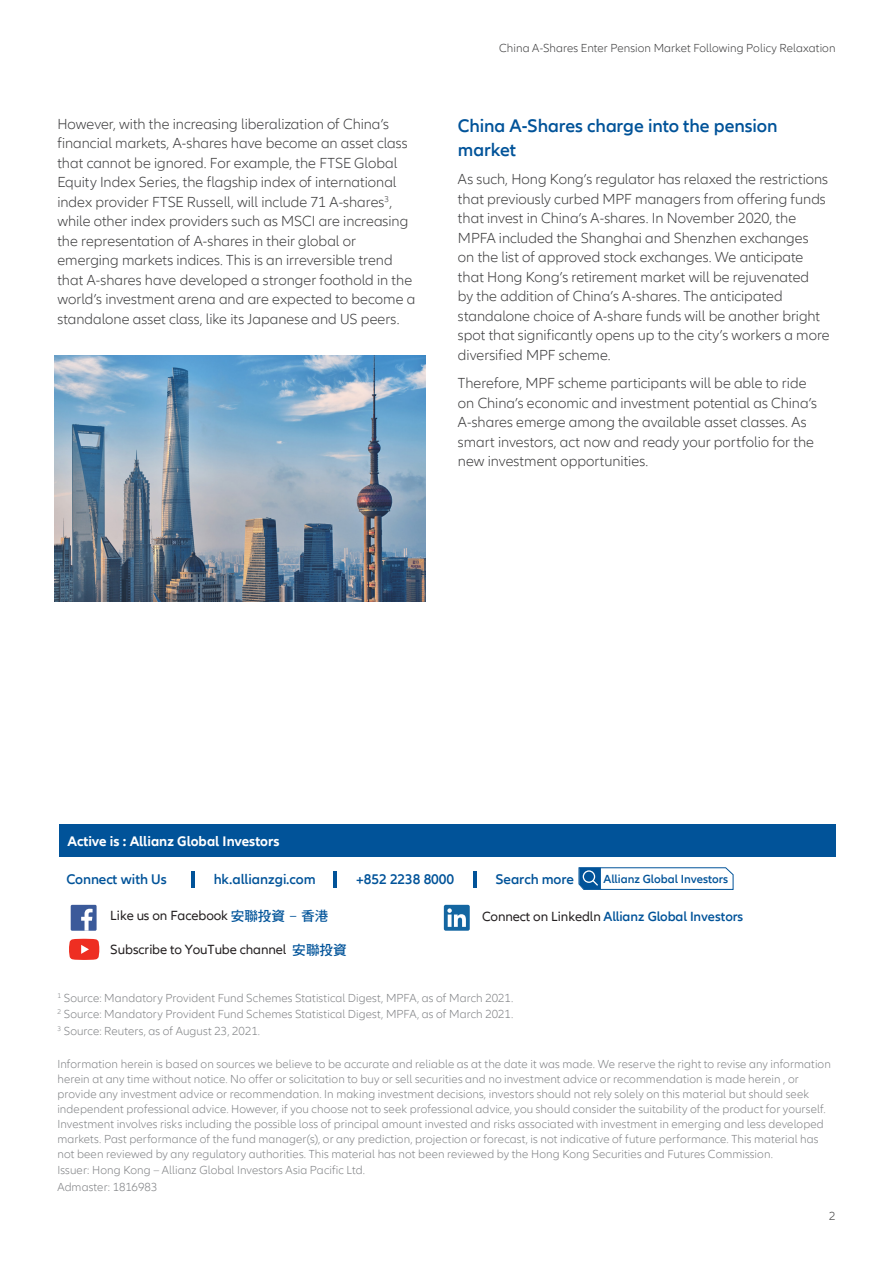
<style>
.page{position:relative;width:893px;height:1263px;background:#fff}
.page>*{position:absolute;margin:0;border:0;box-sizing:border-box;transform-origin:0 0}
.body_text{font:600 18.75px/24px "Allianz Neo";letter-spacing:-.005em;color:#015399}
.body_text-2{font:300 15px/19.5px "Allianz Neo";color:#3e3e3f}
.t1{font:600 14.4px "Allianz Neo";letter-spacing:-.005em;color:#015399}
.t2{font:700 14.25px "Allianz Neo";color:#fff}
.t3{font:13.65px "Allianz Neo";letter-spacing:-.01em;color:#231f20}
.t4{font:600 13.65px "Allianz Neo";letter-spacing:-.005em;color:#015399}
.disclaimer{font:300 12px/15px "Allianz Neo";letter-spacing:.01em;color:#808285}
.t5{font:300 12px "Allianz Neo";letter-spacing:.005em;color:#3e3e3f}
.t6{font:600 12px "Allianz Neo";color:#015399}
.s1{font-family:"DF Hei Bd HKP BF";color:#015399}
.s2{color:#015399}
.s3{font-weight:400;color:#231f20}
</style>
<div class="page">
<svg style="left:578px;top:867px;width:156px;height:23px"></svg>
<div style="left:444px;top:905px;width:26px;height:26px;background:#1466a1;border-radius:2px"></div>
<svg style="left:447px;top:908px;width:19px;height:19px"></svg>
<svg style="left:69px;top:939px;width:30px;height:21px"></svg>
<div style="left:71px;top:905px;width:26px;height:26px;background:#3b5a9a"></div>
<svg style="left:81px;top:909px;width:12px;height:22px"></svg>
<hr style="left:191px;top:871px;width:3px;height:17px;background:#015399">
<hr style="left:333px;top:871px;width:4px;height:17px;background:#015399">
<hr style="left:473px;top:871px;width:4px;height:17px;background:#015399">
<div style="left:59px;top:824px;width:777px;height:33px;background:#015399"></div>
<img style="left:55px;top:356px;width:371px;height:246px">
<p class="body_text-2" style="left:57px;top:115px;width:359px">However, with the increasing liberalization of China’s financial markets, A-shares have become an asset class that cannot be ignored. For example, the FTSE Global Equity Index Series, the flagship index of international index provider FTSE Russell, will include 71 A-shares<sup>3</sup>, while other index providers such as MSCI are increasing the representation of A-shares in their global or emerging markets indices. This is an irreversible trend that A-shares have developed a stronger foothold in the world’s investment arena and are expected to become a standalone asset class, like its Japanese and US peers.</p>
<p class="t5" style="left:499px;top:41px;width:338px">China A-Shares Enter Pension Market Following Policy Relaxation</p>
<p class="body_text" style="left:458px;top:114px;width:321px">China A-Shares charge into the pension market</p>
<p class="body_text-2" style="left:458px;top:170px;width:373px">As such, Hong Kong’s regulator has relaxed the restrictions that previously curbed MPF managers from offering funds that invest in China’s A-shares. In November 2020, the MPFA included the Shanghai and Shenzhen exchanges<br>on the list of approved stock exchanges. We anticipate that Hong Kong’s retirement market will be rejuvenated<br>by the addition of China’s A-shares. The anticipated standalone choice of A-share funds will be another bright spot that significantly opens up to the city’s workers a more diversified MPF scheme.</p>
<p class="body_text-2" style="left:458px;top:374px;width:361px">Therefore, MPF scheme participants will be able to ride on China’s economic and investment potential as China’s A-shares emerge among the available asset classes. As smart investors, act now and ready your portfolio for the new investment opportunities.</p>
<p class="t2" style="left:64px;top:831px;width:213px">Active is : Allianz Global Investors</p>
<p class="t2" style="left:68px;top:833px;width:213px">Active is : Allianz Global Investors</p>
<p class="t1" style="left:66px;top:871px;width:102px">Connect with Us</p>
<p class="t1" style="left:214px;top:871px;width:103px">hk.allianzgi.com</p>
<p class="t1" style="left:356px;top:871px;width:100px">+852 2238 8000</p>
<p class="t1" style="left:496px;top:871px;width:80px">Search more</p>
<p class="t6" style="left:603px;top:872px;width:126px">Allianz Global Investors</p>
<p class="t3" style="left:110px;top:907px;width:220px">Like us on Facebook <span class="s1">安聯投資</span> <span class="s2">–</span> <span class="s1">香港</span></p>
<p class="t4" style="left:482px;top:908px;width:263px"><span class="s3">Connect on Linkedln</span> Allianz Global Investors</p>
<p class="t3" style="left:110px;top:941px;width:238px">Subscribe to YouTube channel <span class="s1">安聯投資</span></p>
<p class="disclaimer" style="left:57px;top:990px;width:457px"><sup>1</sup> Source: Mandatory Provident Fund Schemes Statistical Digest, MPFA, as of March 2021.</p>
<p class="disclaimer" style="left:57px;top:1007px;width:457px"><sup>2</sup> Source: Mandatory Provident Fund Schemes Statistical Digest, MPFA, as of March 2021.</p>
<p class="disclaimer" style="left:57px;top:1023px;width:204px"><sup>3</sup> Source: Reuters, as of August 23, 2021.</p>
<p class="disclaimer" style="left:57px;top:1056px;width:775px">Information herein is based on sources we believe to be accurate and reliable as at the date it was made. We reserve the right to revise any information herein at any time without notice. No offer or solicitation to buy or sell securities and no investment advice or recommendation is made herein , or provide any investment advice or recommendation. In making investment decisions, investors should not rely solely on this material but should seek independent professional advice. However, if you choose not to seek professional advice, you should consider the suitability of the product for yourself.<br>Investment involves risks including the possible loss of principal amount invested and risks associated with investment in emerging and less developed markets. Past performance of the fund manager(s), or any prediction, projection or forecast, is not indicative of future performance. This material has not been reviewed by any regulatory authorities. This material has not been reviewed by the Hong Kong Securities and Futures Commission.</p>
<p class="disclaimer" style="left:57px;top:1163px;width:309px">Issuer: Hong Kong – Allianz Global Investors Asia Pacific Ltd.</p>
<p class="disclaimer" style="left:57px;top:1179px;width:102px">Admaster: 1816983</p>
<p class="t5" style="left:829px;top:1210px;width:8px">2</p>
</div>
